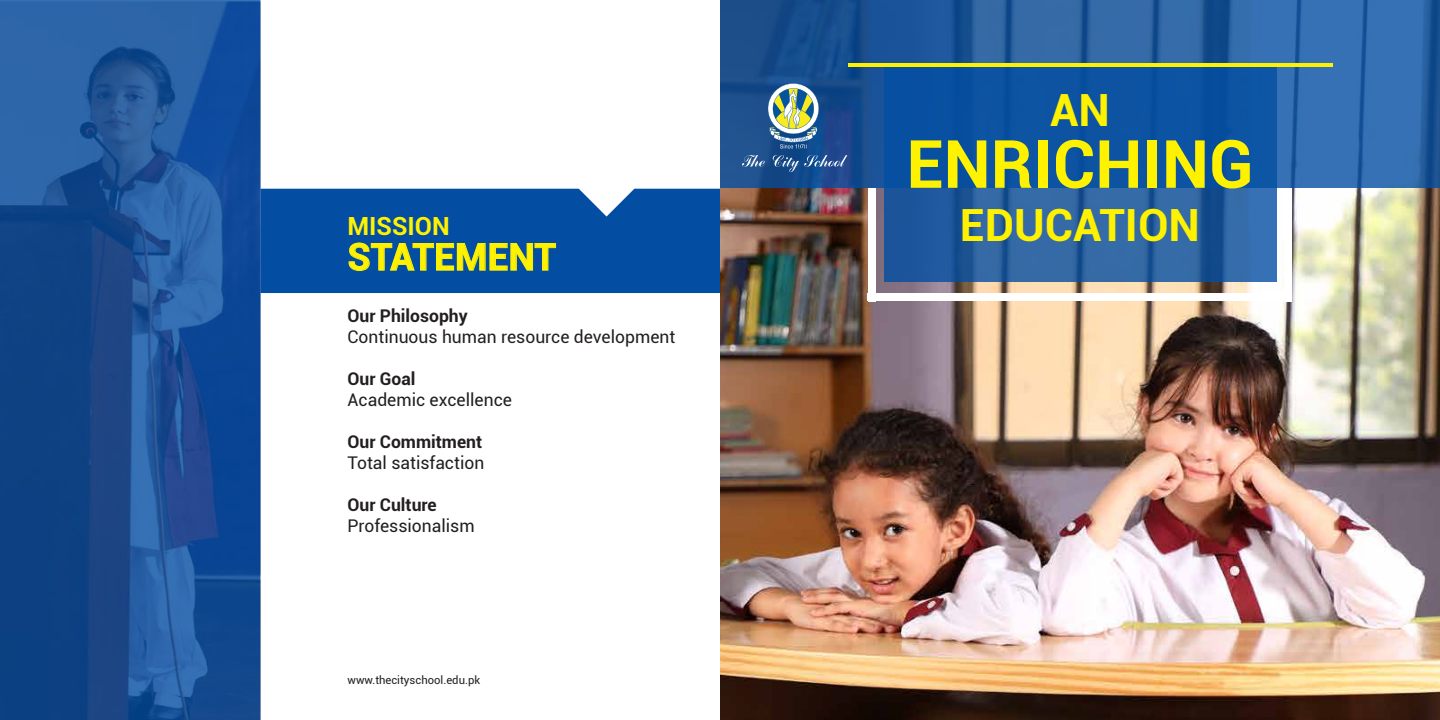
<style>
.page{position:relative;width:1440px;height:720px;background:#fff}
.page>*{position:absolute;margin:0;border:0;box-sizing:border-box;transform-origin:0 0}
.t1{font:700 66.62px "Roboto";color:#fff200}
.t2{font:700 44.5px "Roboto";color:#fff200}
.t3{font:700 37.5px "Roboto";color:#fff200}
.t4{font:700 25px "Roboto";color:#fff200}
.t5{font:17.5px "Roboto";color:#231f20}
.t6{font:700 17.5px "Roboto";color:#231f20}
.t7{font:11.25px "Roboto";color:#231f20}
</style>
<div class="page">
<svg style="left:0;top:0;width:260px;height:720px;background:#1a4f94"></svg>
<img style="left:720px;top:188px;width:720px;height:532px">
<svg style="left:720px;top:0;width:720px;height:188px;background:#275f9f"></svg>
<div style="left:260px;top:189px;width:460px;height:104px;background:#034ea2"></div>
<svg style="left:884px;top:67px;width:392px;height:214px;background:#1858a1"></svg>
<hr style="left:848px;top:63px;width:484px;height:4px;background:#fff200">
<div style="left:868px;top:293px;width:424px;height:8px;background:#fff"></div>
<div style="left:1284px;top:188px;width:8px;height:113px;background:#fff"></div>
<div style="left:868px;top:188px;width:8px;height:113px;background:#fff"></div>
<svg style="left:348px;top:242px;width:208px;height:29px;background:#336d82"></svg>
<svg style="left:742px;top:155px;width:23px;height:12px"></svg>
<svg style="left:773px;top:155px;width:74px;height:17px"></svg>
<svg style="left:768px;top:83px;width:51px;height:66px"></svg>
<h2 class="t2" style="left:1050px;top:78px;width:61px">AN</h2>
<h1 class="t1" style="left:906px;top:117px;width:349px">ENRICHING</h1>
<h3 class="t4" style="left:348px;top:209px;width:104px">MISSION</h3>
<h2 class="t2" style="left:960px;top:194px;width:242px">EDUCATION</h2>
<h3 class="t3" style="left:348px;top:230px;width:210px">STATEMENT</h3>
<p class="t6" style="left:348px;top:303px;width:122px">Our Philosophy</p>
<p class="t5" style="left:348px;top:324px;width:329px">Continuous human resource development</p>
<p class="t6" style="left:348px;top:366px;width:70px">Our Goal</p>
<p class="t5" style="left:348px;top:387px;width:166px">Academic excellence</p>
<p class="t6" style="left:348px;top:429px;width:136px">Our Commitment</p>
<p class="t5" style="left:348px;top:450px;width:138px">Total satisfaction</p>
<p class="t6" style="left:348px;top:492px;width:91px">Our Culture</p>
<p class="t5" style="left:348px;top:513px;width:129px">Professionalism</p>
<p class="t7" style="left:348px;top:672px;width:134px">www.thecityschool.edu.pk</p>
</div>
